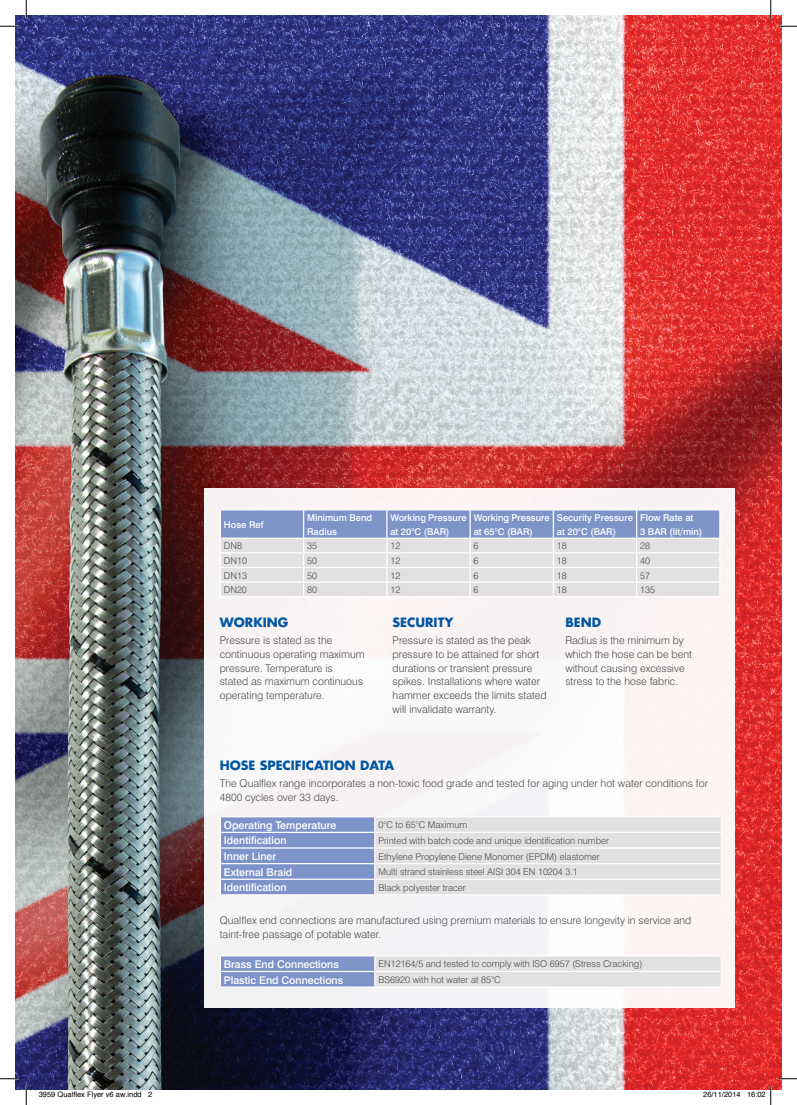
<style>
.page{position:relative;width:797px;height:1105px;background:#fff}
.page>*{position:absolute;margin:0;border:0;box-sizing:border-box;transform-origin:0 0}
.t1{font:700 12.5px "Futura Std";color:#0156a3}
.t2{font:300 10.62px/13.8px "Swiss 721 BT";color:#4b4c4d}
.t3{font:500 10.62px "Swiss 721 BT";color:#fff}
.t4{font:300 9.38px "Swiss 721 BT";color:#4b4c4d}
.t5{font:500 9.38px/13.8px "Swiss 721 BT";color:#fff}
.t6{font:7.5px "Helvetica";color:#000}
</style>
<div class="page">
<img style="left:16px;top:16px;width:765px;height:1073px">
<div style="left:204px;top:488px;width:530px;height:520px;background:#f9f4f5"></div>
<hr style="left:220px;top:509px;width:83px;height:1px;background:#fff">
<hr style="left:303px;top:509px;width:84px;height:1px;background:#fff">
<hr style="left:387px;top:509px;width:83px;height:1px;background:#fff">
<hr style="left:470px;top:509px;width:83px;height:1px;background:#fff">
<hr style="left:553px;top:509px;width:83px;height:1px;background:#fff">
<hr style="left:636px;top:509px;width:84px;height:1px;background:#fff">
<svg style="left:220px;top:510px;width:500px;height:86px;background:#c6cbdb"></svg>
<hr style="left:220px;top:596px;width:83px;height:1px;background:#fff">
<hr style="left:303px;top:596px;width:84px;height:1px;background:#fff">
<hr style="left:387px;top:596px;width:83px;height:1px;background:#fff">
<hr style="left:470px;top:596px;width:83px;height:1px;background:#fff">
<hr style="left:553px;top:596px;width:83px;height:1px;background:#fff">
<hr style="left:636px;top:596px;width:84px;height:1px;background:#fff">
<hr style="left:375px;top:816px;width:347px;height:1px;background:#fff">
<hr style="left:220px;top:816px;width:155px;height:1px;background:#fff">
<svg style="left:220px;top:817px;width:501px;height:77px;background:#c7ccdb"></svg>
<hr style="left:220px;top:894px;width:155px;height:1px;background:#fff">
<hr style="left:375px;top:955px;width:347px;height:1px;background:#fff">
<hr style="left:220px;top:986px;width:155px;height:2px;background:#fff">
<hr style="left:375px;top:986px;width:347px;height:2px;background:#fff">
<hr style="left:220px;top:955px;width:155px;height:1px;background:#fff">
<svg style="left:220px;top:956px;width:501px;height:31px;background:#c7ccdb"></svg>
<svg style="left:0;top:25px;width:19px;height:2px"></svg>
<svg style="left:778px;top:25px;width:19px;height:2px"></svg>
<svg style="left:0;top:1078px;width:19px;height:1px"></svg>
<svg style="left:778px;top:1078px;width:19px;height:1px"></svg>
<svg style="left:25px;top:0;width:2px;height:19px"></svg>
<svg style="left:25px;top:1086px;width:2px;height:19px"></svg>
<svg style="left:770px;top:0;width:1px;height:19px"></svg>
<svg style="left:747px;top:1086px;width:24px;height:19px"></svg>
<p class="t5" style="left:224px;top:517px;width:41px">Hose Ref</p>
<p class="t5" style="left:307px;top:511px;width:66px">Minimum Bend<br>Radius</p>
<p class="t5" style="left:390px;top:511px;width:78px">Working Pressure at 20°C (BAR)</p>
<p class="t5" style="left:473px;top:511px;width:78px">Working Pressure at 65°C (BAR)</p>
<p class="t5" style="left:557px;top:511px;width:78px">Security Pressure at 20°C (BAR)</p>
<p class="t5" style="left:640px;top:511px;width:64px">Flow Rate at<br>3 BAR (lit/min)</p>
<p class="t4" style="left:224px;top:540px;width:20px">DN8</p>
<p class="t4" style="left:307px;top:540px;width:11px">35</p>
<p class="t4" style="left:390px;top:540px;width:11px">12</p>
<p class="t4" style="left:473px;top:540px;width:6px">6</p>
<p class="t4" style="left:557px;top:540px;width:11px">18</p>
<p class="t4" style="left:640px;top:540px;width:11px">28</p>
<p class="t4" style="left:224px;top:555px;width:25px">DN10</p>
<p class="t4" style="left:307px;top:555px;width:11px">50</p>
<p class="t4" style="left:390px;top:555px;width:11px">12</p>
<p class="t4" style="left:473px;top:555px;width:6px">6</p>
<p class="t4" style="left:557px;top:555px;width:11px">18</p>
<p class="t4" style="left:640px;top:555px;width:11px">40</p>
<p class="t4" style="left:224px;top:569px;width:25px">DN13</p>
<p class="t4" style="left:307px;top:569px;width:11px">50</p>
<p class="t4" style="left:390px;top:569px;width:11px">12</p>
<p class="t4" style="left:473px;top:569px;width:6px">6</p>
<p class="t4" style="left:557px;top:569px;width:11px">18</p>
<p class="t4" style="left:640px;top:569px;width:11px">57</p>
<p class="t4" style="left:224px;top:584px;width:25px">DN20</p>
<p class="t4" style="left:307px;top:584px;width:11px">80</p>
<p class="t4" style="left:390px;top:584px;width:11px">12</p>
<p class="t4" style="left:473px;top:584px;width:6px">6</p>
<p class="t4" style="left:557px;top:584px;width:11px">18</p>
<p class="t4" style="left:640px;top:584px;width:16px">135</p>
<p class="t1" style="left:220px;top:614px;width:70px">WORKING</p>
<p class="t2" style="left:220px;top:633px;width:146px">Pressure is stated as the continuous operating maximum pressure. Temperature is<br>stated as maximum continuous operating temperature.</p>
<p class="t1" style="left:392px;top:614px;width:62px">SECURITY</p>
<p class="t2" style="left:392px;top:633px;width:156px">Pressure is stated as the peak pressure to be attained for short durations or transient pressure spikes. Installations where water hammer exceeds the limits stated will invalidate warranty.</p>
<p class="t1" style="left:565px;top:614px;width:37px">BEND</p>
<p class="t2" style="left:565px;top:633px;width:128px">Radius is the minimum by which the hose can be bent without causing excessive stress to the hose fabric.</p>
<p class="t1" style="left:220px;top:757px;width:176px">HOSE SPECIFICATION DATA</p>
<p class="t2" style="left:220px;top:777px;width:489px">The Qualflex range incorporates a non-toxic food grade and tested for aging under hot water conditions for<br>4800 cycles over 33 days.</p>
<p class="t3" style="left:224px;top:818px;width:114px">Operating Temperature</p>
<p class="t4" style="left:378px;top:819px;width:90px">0°C to 65°C Maximum</p>
<p class="t3" style="left:224px;top:834px;width:64px">Identification</p>
<p class="t4" style="left:378px;top:835px;width:232px">Printed with batch code and unique identification number</p>
<p class="t3" style="left:224px;top:850px;width:54px">Inner Liner</p>
<p class="t4" style="left:378px;top:850px;width:223px">Ethylene Propylene Diene Monomer (EPDM) elastomer</p>
<p class="t3" style="left:224px;top:865px;width:70px">External Braid</p>
<p class="t4" style="left:378px;top:866px;width:201px">Multi strand stainless steel AISI 304 EN 10204 3.1</p>
<p class="t3" style="left:224px;top:881px;width:64px">Identification</p>
<p class="t4" style="left:378px;top:882px;width:89px">Black polyester tracer</p>
<p class="t2" style="left:220px;top:913px;width:473px">Qualflex end connections are manufactured using premium materials to ensure longevity in service and taint-free passage of potable water.</p>
<p class="t3" style="left:224px;top:958px;width:116px">Brass End Connections</p>
<p class="t4" style="left:378px;top:958px;width:265px">EN12164/5 and tested to comply with ISO 6957 (Stress Cracking)</p>
<p class="t3" style="left:224px;top:973px;width:121px">Plastic End Connections</p>
<p class="t4" style="left:378px;top:974px;width:124px">BS6920 with hot water at 85°C</p>
<p class="t6" style="left:39px;top:1089px;width:115px">3959 Qualflex Flyer v6 aw.indd 2</p>
<p class="t6" style="left:703px;top:1089px;width:64px">26/11/2014 16:02</p>
</div>
